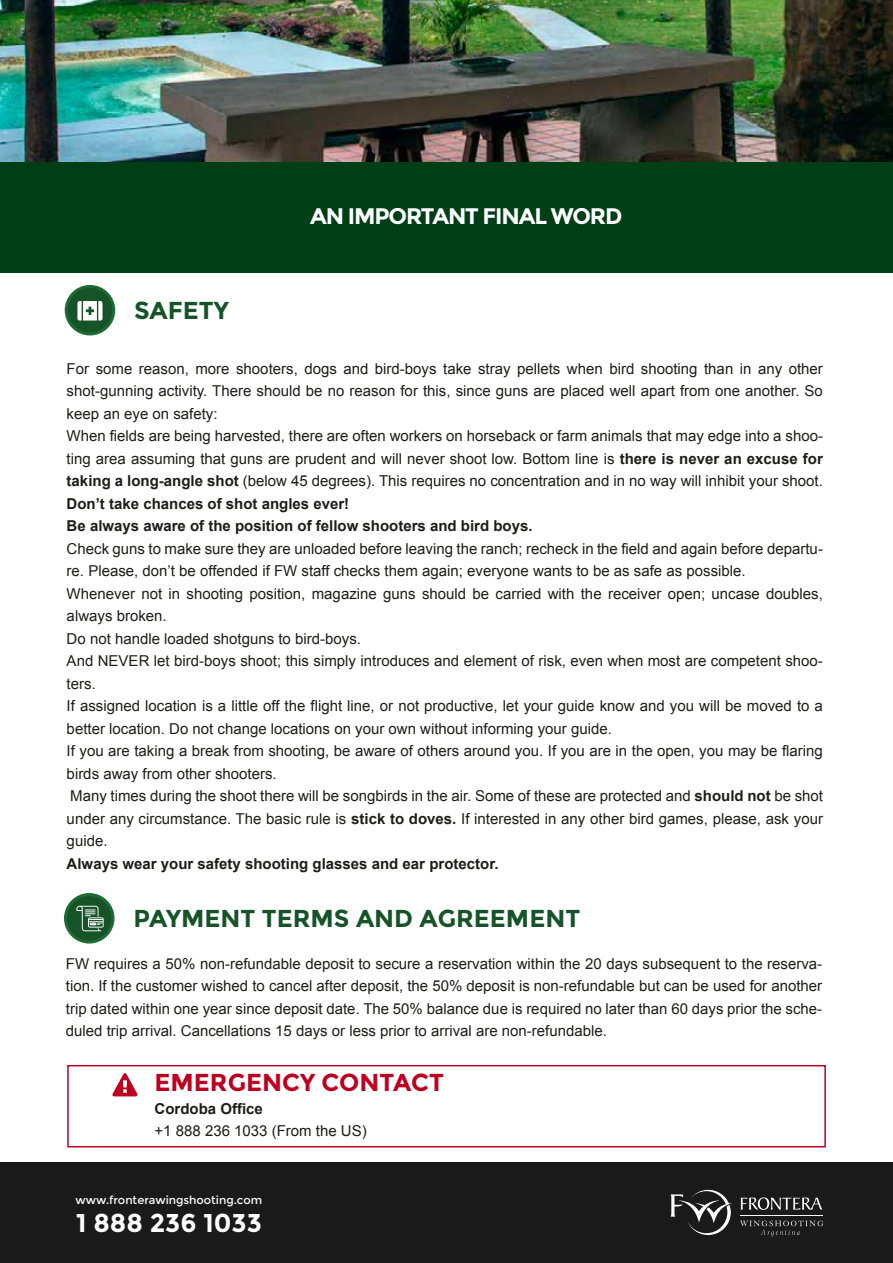
<style>
.page{position:relative;width:893px;height:1263px;background:#fff}
.page>*{position:absolute;margin:0;border:0;box-sizing:border-box;transform-origin:0 0}
.t1{font:700 25.8px "Montserrat";color:#fff}
.t2{font:700 24.45px "Montserrat";color:#165329}
.t3{font:700 24.45px "Montserrat";color:#be0020}
.t4{font:700 22.5px "Montserrat";letter-spacing:-.05em;color:#fff}
.t5{font:15px/22.5px "Arial";color:#1d1d1b}
.t6{font:700 15px "Arial";color:#1d1d1b}
.t7{font:11.25px "Montserrat";color:#fff}
.s1{font-weight:700}
</style>
<div class="page">
<svg style="left:112px;top:1073px;width:26px;height:23px"></svg>
<div style="left:67px;top:1065px;width:759px;height:82px;border:2px solid #be0020"></div>
<div style="left:0;top:1163px;width:893px;height:100px;background:#1a1a1a"></div>
<svg style="left:740px;top:1197px;width:82px;height:13px"></svg>
<hr style="left:740px;top:1215px;width:83px;height:1px;background:#fff">
<svg style="left:740px;top:1220px;width:83px;height:17px"></svg>
<svg style="left:671px;top:1190px;width:61px;height:45px"></svg>
<img style="left:0;top:0;width:893px;height:273px">
<div style="left:0;top:162px;width:893px;height:110px;background:#003f16"></div>
<div style="left:66px;top:286px;width:48px;height:48px;background:#165329;border-radius:50%"></div>
<div style="left:65px;top:285px;width:50px;height:50px;border:3px solid #1d6b33;border-radius:50%"></div>
<svg style="left:77px;top:301px;width:25px;height:19px"></svg>
<svg style="left:65px;top:894px;width:48px;height:48px"></svg>
<div style="left:64px;top:893px;width:50px;height:50px;border:3px solid #1d6b33;border-radius:50%"></div>
<svg style="left:76px;top:906px;width:28px;height:25px"></svg>
<h2 class="t2" style="left:134px;top:296px;width:96px">SAFETY</h2>
<h3 class="t4" style="left:310px;top:203px;width:314px">AN IMPORTANT FINAL WORD</h3>
<p class="t5" style="left:67px;top:357px;width:758px">For some reason, more shooters, dogs and bird-boys take stray pellets when bird shooting than in any other shot-gunning activity. There should be no reason for this, since guns are placed well apart from one another. So keep an eye on safety:<br>When fields are being harvested, there are often workers on horseback or farm animals that may edge into a shoo&shy;ting area assuming that guns are prudent and will never shoot low. Bottom line is <span class="s1">there is never an excuse for taking a long-angle shot</span> (below 45 degrees). This requires no concentration and in no way will inhibit your shoot.<br><span class="s1">Don’t take chances of shot angles ever!<br>Be always aware of the position of fellow shooters and bird boys.</span></p>
<p class="t5" style="left:67px;top:537px;width:758px">Check guns to make sure they are unloaded before leaving the ranch; recheck in the field and again before departu&shy;re. Please, don’t be offended if FW staff checks them again; everyone wants to be as safe as possible.<br>Whenever not in shooting position, magazine guns should be carried with the receiver open; uncase doubles, always broken.<br>Do not handle loaded shotguns to bird-boys.<br>And NEVER let bird-boys shoot; this simply introduces and element of risk, even when most are competent shoo&shy;ters.<br>If assigned location is a little off the flight line, or not productive, let your guide know and you will be moved to a better location. Do not change locations on your own without informing your guide.<br>If you are taking a break from shooting, be aware of others around you. If you are in the open, you may be flaring birds away from other shooters.<br>Many times during the shoot there will be songbirds in the air. Some of these are protected and <span class="s1">should not</span> be shot under any circumstance. The basic rule is <span class="s1">stick to doves.</span> If interested in any other bird games, please, ask your guide.</p>
<p class="t6" style="left:67px;top:853px;width:433px">Always wear your safety shooting glasses and ear protector.</p>
<h2 class="t2" style="left:133px;top:904px;width:448px">PAYMENT TERMS AND AGREEMENT</h2>
<p class="t5" style="left:66px;top:952px;width:758px;text-align:justify">FW requires a 50% non-refundable deposit to secure a reservation within the 20 days subsequent to the reserva&shy;tion. If the customer wished to cancel after deposit, the 50% deposit is non-refundable but can be used for another trip dated within one year since deposit date. The 50% balance due is required no later than 60 days prior the sche&shy;duled trip arrival. Cancellations 15 days or less prior to arrival are non-refundable.</p>
<h2 class="t3" style="left:155px;top:1068px;width:291px">EMERGENCY CONTACT</h2>
<p class="t6" style="left:155px;top:1099px;width:110px">Cordoba Office</p>
<p class="t5" style="left:155px;top:1120px;width:214px">+1 888 236 1033 (From the US)</p>
<p class="t7" style="left:76px;top:1193px;width:188px">www.fronterawingshooting.com</p>
<h1 class="t1" style="left:76px;top:1208px;width:187px">1 888 236 1033</h1>
</div>
